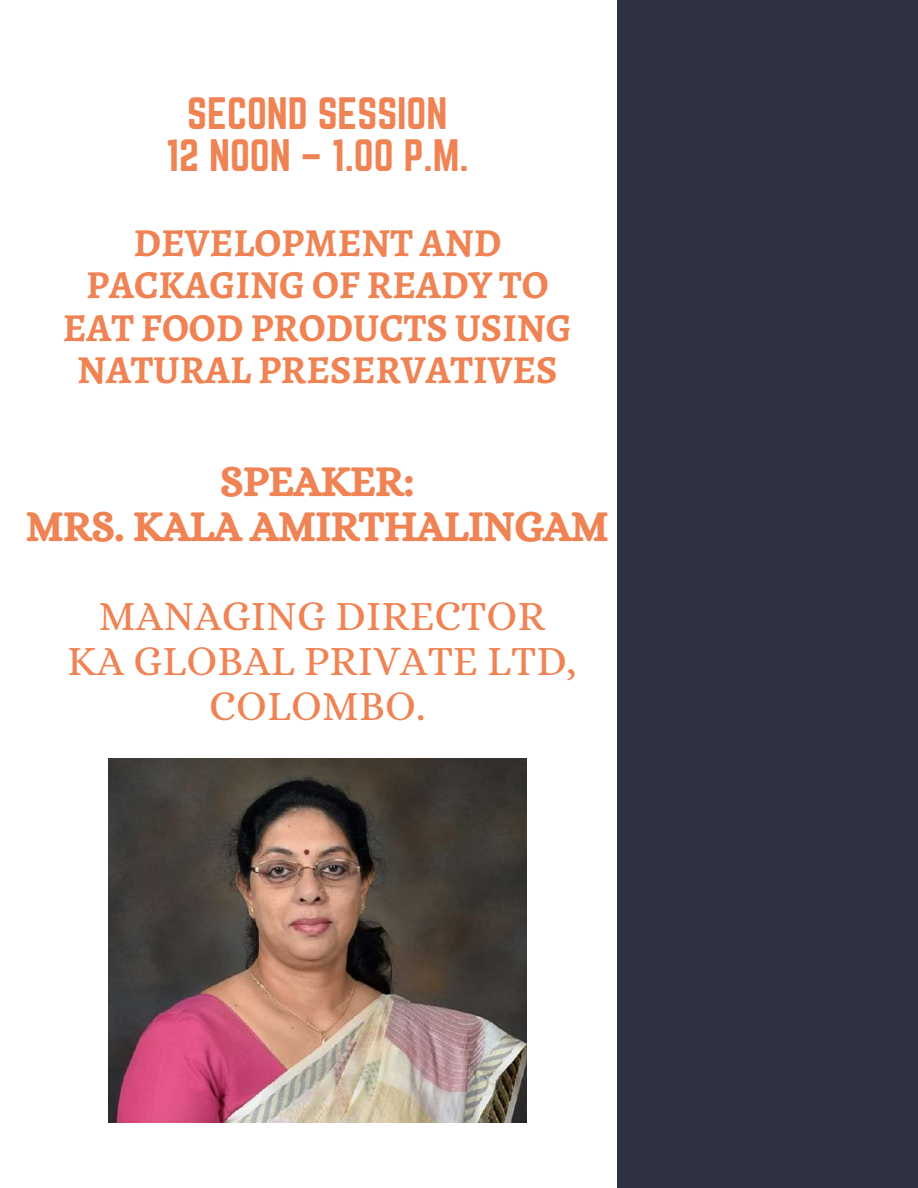
<style>
.page{position:relative;width:918px;height:1188px;background:#fff}
.page>*{position:absolute;margin:0;border:0;box-sizing:border-box;transform-origin:0 0}
.t1{font:42px/45px "Alice";color:#ef8354;text-align:center}
.t2{font:42px/45px "CA Generated";color:#ef8354;text-align:center}
.t3{font:700 39.75px/42.5px "Alegreya";color:#ef8354;text-align:center}
.t4{font:39.75px/42.5px "Norwester";color:#ef8354;text-align:center}
</style>
<div class="page">
<div style="left:618px;top:0;width:300px;height:1188px;background:#2d3142"></div>
<img style="left:109px;top:758px;width:417px;height:365px">
<p class="t4" style="left:166px;top:94px;width:304px">SECOND SESSION<br>12 NOON – 1.00 P.M.</p>
<p class="t3" style="left:63px;top:221px;width:511px">DEVELOPMENT AND<br>PACKAGING OF READY TO<br>EAT FOOD PRODUCTS USING<br>NATURAL PRESERVATIVES</p>
<p class="t2" style="left:26px;top:458px;width:584px">SPEAKER:<br>MRS. KALA AMIRTHALINGAM</p>
<p class="t1" style="left:67px;top:593px;width:511px">MANAGING DIRECTOR<br>KA GLOBAL PRIVATE LTD,<br>COLOMBO.</p>
</div>
